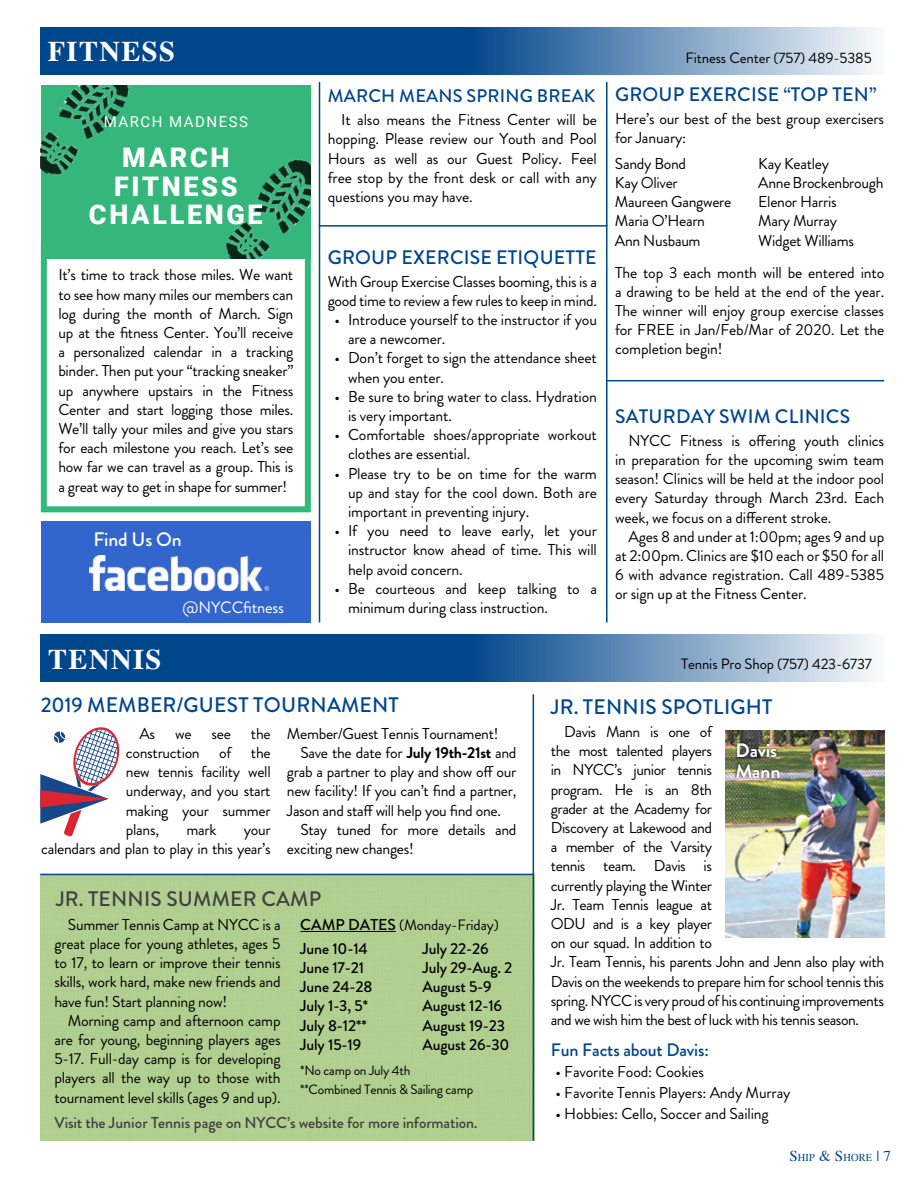
<style>
.page{position:relative;width:918px;height:1188px;background:#fff}
.page>*{position:absolute;margin:0;border:0;box-sizing:border-box;transform-origin:0 0}
.t1{font:700 28.5px "Times";letter-spacing:.05em;color:#fff}
.t2{font:900 27px/28.5px "Roboto";letter-spacing:.1em;color:#fff;text-align:center}
.t3{font:500 21px "Brandon Grotesque";letter-spacing:.01em;color:#00468b}
.t4{font:500 21px "Brandon Grotesque";letter-spacing:.01em;color:#414042}
.t5{font:500 19.5px "Brandon Grotesque";letter-spacing:.01em;color:#00468b}
.t6{font:700 19.5px/21px "Brandon Grotesque";letter-spacing:-.01em;color:#fff}
.t7{font:500 19.5px "Brandon Grotesque";letter-spacing:-.01em;color:#fff}
.t8{font:500 18.15px "Brandon Grotesque";letter-spacing:.01em;color:#00468b}
.t9{font:500 18px "Brandon Grotesque";letter-spacing:-.01em;color:#00468b}
.t10{font:16.5px "Brandon Grotesque";letter-spacing:-.01em;color:#fff}
.t11{font:15.75px/19.2px "Brandon Grotesque";letter-spacing:-.02em;color:#000}
.t12{font:500 15.75px/19.2px "Brandon Grotesque";letter-spacing:-.01em;color:#000}
.t13{font:500 15.75px "Brandon Grotesque";letter-spacing:-.01em;color:#414042}
.t14{font:15px "Brandon Grotesque";letter-spacing:-.01em;color:#000}
.t15{font:15px "Roboto";letter-spacing:.1em;color:#fff}
.t16{font:13.5px/19.2px "Brandon Grotesque";letter-spacing:-.02em;color:#000}
.t17{font:10.5px "Times";letter-spacing:.015em;color:#00468b}
.s1{font-weight:700}
.s2{font-weight:500;font-size:15.75px}
.s3{font-size:15px}
</style>
<div class="page">
<div style="left:40px;top:875px;width:493px;height:266px;background:#b1cf8f"></div>
<svg style="left:40px;top:27px;width:833px;height:48px;background:#3b70a5"></svg>
<hr style="left:607px;top:380px;width:277px;height:1px;background:#00468b">
<svg style="left:41px;top:635px;width:832px;height:47px;background:#3b70a5"></svg>
<hr style="left:606px;top:82px;width:2px;height:541px;background:#00468b">
<div style="left:41px;top:241px;width:270px;height:271px;border:6px solid #31b97b"></div>
<div style="left:41px;top:85px;width:270px;height:173px;background:#35b77c"></div>
<img style="left:225px;top:159px;width:86px;height:99px">
<img style="left:41px;top:85px;width:88px;height:90px">
<hr style="left:319px;top:225px;width:289px;height:2px;background:#00468b">
<hr style="left:319px;top:82px;width:1px;height:541px;background:#00468b">
<div style="left:41px;top:521px;width:270px;height:102px;background:#36c"></div>
<img style="left:90px;top:555px;width:178px;height:35px">
<svg style="left:40px;top:727px;width:79px;height:109px"></svg>
<img style="left:726px;top:730px;width:158px;height:208px">
<div style="left:734px;top:741px;width:46px;height:37px;background:#000;opacity:.75"></div>
<hr style="left:533px;top:694px;width:1px;height:447px;background:#00468b">
<hr style="left:40px;top:874px;width:493px;height:1px;background:#00468b">
<hr style="left:300px;top:931px;width:96px;height:1px;background:#000">
<h1 class="t1" style="left:48px;top:24px;width:129px">FITNESS</h1>
<p class="t15" style="left:104px;top:111px;width:146px">MARCH MADNESS</p>
<h2 class="t2" style="left:89px;top:143px;width:175px">MARCH<br>FITNESS<br>CHALLENGE</h2>
<p class="t11" style="left:58px;top:266px;width:237px;text-align:justify">It’s time to track those miles. We want to see how many miles our members can log during the month of March. Sign up at the fitness Center. You’ll receive a personalized calendar in a tracking binder. Then put your “tracking sneaker” up anywhere upstairs in the Fitness Center and start logging those miles.<br>We’ll tally your miles and give you stars for each milestone you reach. Let’s see how far we can travel as a group. This is a great way to get in shape for summer!</p>
<p class="t7" style="left:93px;top:526px;width:90px">Find Us On</p>
<p class="t10" style="left:182px;top:596px;width:103px">@NYCCfitness</p>
<p class="t8" style="left:328px;top:84px;width:269px">MARCH MEANS SPRING BREAK</p>
<p class="t11" style="left:328px;top:110px;width:271px;text-align:justify;text-indent:13px">It also means the Fitness Center will be hopping. Please review our Youth and Pool Hours as well as our Guest Policy. Feel free stop by the front desk or call with any questions you may have.</p>
<p class="t5" style="left:328px;top:244px;width:270px">GROUP EXERCISE ETIQUETTE</p>
<p class="t11" style="left:328px;top:272px;width:271px">With Group Exercise Classes booming, this is a good time to review a few rules to keep in mind.</p>
<p class="t11" style="left:348px;top:310px;width:250px;text-indent:-13px">• Introduce yourself to the instructor if you are a newcomer.</p>
<p class="t11" style="left:348px;top:349px;width:251px;text-indent:-13px">• Don’t forget to sign the attendance sheet when you enter.</p>
<p class="t11" style="left:348px;top:387px;width:251px;text-indent:-13px">• Be sure to bring water to class. Hydration is very important.</p>
<p class="t11" style="left:348px;top:425px;width:250px;text-indent:-13px">• Comfortable shoes/appropriate workout clothes are essential.</p>
<p class="t11" style="left:348px;top:464px;width:251px;text-align:justify;text-indent:-13px">• Please try to be on time for the warm up and stay for the cool down. Both are important in preventing injury.</p>
<p class="t11" style="left:348px;top:521px;width:251px;text-align:justify;text-indent:-13px">• If you need to leave early, let your instructor know ahead of time. This will help avoid concern.</p>
<p class="t11" style="left:348px;top:579px;width:251px;text-indent:-13px">• Be courteous and keep talking to a minimum during class instruction.</p>
<p class="t14" style="left:685px;top:48px;width:188px">Fitness Center (757) 489-5385</p>
<p class="t5" style="left:615px;top:81px;width:263px">GROUP EXERCISE “TOP TEN”</p>
<p class="t11" style="left:615px;top:109px;width:271px">Here’s our best of the best group exercisers for January:</p>
<p class="t11" style="left:615px;top:154px;width:118px">Sandy Bond<br>Kay Oliver<br>Maureen Gangwere<br>Maria O’Hearn<br>Ann Nusbaum</p>
<p class="t11" style="left:758px;top:154px;width:127px">Kay Keatley<br>Anne Brockenbrough<br>Elenor Harris<br>Mary Murray<br>Widget Williams</p>
<p class="t11" style="left:615px;top:263px;width:271px;text-align:justify">The top 3 each month will be entered into a drawing to be held at the end of the year.<br>The winner will enjoy group exercise classes for FREE in Jan/Feb/Mar of 2020. Let the completion begin!</p>
<p class="t5" style="left:615px;top:403px;width:237px">SATURDAY SWIM CLINICS</p>
<p class="t11" style="left:615px;top:431px;width:271px;text-align:justify;text-indent:13px">NYCC Fitness is offering youth clinics in preparation for the upcoming swim team season! Clinics will be held at the indoor pool every Saturday through March 23rd. Each week, we focus on a different stroke.</p>
<p class="t11" style="left:615px;top:527px;width:271px;text-align:justify;text-indent:13px">Ages 8 and under at 1:00pm; ages 9 and up at 2:00pm. Clinics are $10 each or $50 for all 6 with advance registration. Call 489-5385 or sign up at the Fitness Center.</p>
<h1 class="t1" style="left:48px;top:632px;width:115px">TENNIS</h1>
<p class="t14" style="left:681px;top:654px;width:193px">Tennis Pro Shop (757) 423-6737</p>
<h3 class="t3" style="left:41px;top:690px;width:360px">2019 MEMBER/GUEST TOURNAMENT</h3>
<p class="t11" style="left:139px;top:724px;width:17px">As</p>
<p class="t11" style="left:175px;top:724px;width:18px">we</p>
<p class="t11" style="left:212px;top:724px;width:21px">see</p>
<p class="t11" style="left:126px;top:724px;width:146px;text-align:justify;text-indent:125px">the construction of the new tennis facility well underway, and you start making your summer plans,</p>
<p class="t11" style="left:186px;top:820px;width:31px">mark</p>
<p class="t11" style="left:41px;top:820px;width:231px;text-align:right">your<br>calendars and plan to play in this year’s</p>
<p class="t11" style="left:287px;top:724px;width:213px">Member/Guest Tennis Tournament!</p>
<p class="t11" style="left:300px;top:743px;width:218px">Save the date for <span class="s1">July 19th-21st</span> and</p>
<p class="t11" style="left:287px;top:762px;width:231px">grab a partner to play and show off our</p>
<p class="t11" style="left:287px;top:782px;width:231px">new facility! If you can’t find a partner,</p>
<p class="t11" style="left:287px;top:801px;width:215px">Jason and staff will help you find one.</p>
<p class="t11" style="left:300px;top:820px;width:218px">Stay tuned for more details and</p>
<p class="t11" style="left:287px;top:839px;width:128px">exciting new changes!</p>
<h3 class="t4" style="left:56px;top:884px;width:267px">JR. TENNIS SUMMER CAMP</h3>
<p class="t11" style="left:54px;top:915px;width:228px;text-align:justify;text-indent:13px">Summer Tennis Camp at NYCC is a great place for young athletes, ages 5 to 17, to learn or improve their tennis skills, work hard, make new friends and have fun! Start planning now!</p>
<p class="t11" style="left:54px;top:1011px;width:228px;text-align:justify;text-indent:13px">Morning camp and afternoon camp are for young, beginning players ages 5-17. Full-day camp is for developing players all the way up to those with tournament level skills (ages 9 and up).</p>
<p class="t14" style="left:300px;top:914px;width:200px"><span class="s2">CAMP DATES</span> (Monday-Friday)</p>
<p class="t12" style="left:300px;top:939px;width:74px">June 10-14<br>June 17-21<br>June 24-28<br>July 1-3, 5*<br>July 8-12**<br>July 15-19</p>
<p class="t12" style="left:422px;top:939px;width:91px">July 22-26<br>July 29-Aug. 2<br>August 5-9<br>August 12-16<br>August 19-23<br>August 26-30</p>
<p class="t16" style="left:300px;top:1061px;width:174px">*No camp on July 4th **Combined Tennis &amp; Sailing camp</p>
<p class="t13" style="left:54px;top:1111px;width:425px">Visit the Junior Tennis page on NYCC’s website for more information.</p>
<h3 class="t3" style="left:551px;top:692px;width:223px">JR. TENNIS SPOTLIGHT</h3>
<p class="t11" style="left:551px;top:722px;width:335px;text-indent:13px">Davis Mann is one of<br>the most talented players<br>in NYCC’s junior tennis<br>program. He is an 8th<br>grader at the Academy for<br>Discovery at Lakewood and<br>a member of the Varsity<br>tennis team. Davis is<br>currently playing the Winter<br>Jr. Team Tennis league at<br>ODU and is a key player<br>on our squad. In addition to<br>Jr. Team Tennis, his parents John and Jenn also play with<br>Davis on the weekends to prepare him for school tennis this spring. NYCC is very proud of his continuing improvements and we wish him the best of luck with his tennis season.</p>
<p class="t9" style="left:551px;top:1038px;width:160px">Fun Facts about Davis:</p>
<p class="t11" style="left:555px;top:1062px;width:150px">• Favorite Food: Cookies</p>
<p class="t11" style="left:555px;top:1083px;width:237px">• Favorite Tennis Players: Andy Murray</p>
<p class="t11" style="left:555px;top:1104px;width:215px">• Hobbies: Cello, Soccer and Sailing</p>
<p class="t6" style="left:735px;top:740px;width:47px">Davis<br>Mann</p>
<p class="t17" style="left:789px;top:1147px;width:103px"><span class="s3">S</span>HIP <span class="s3">&amp; S</span>HORE <span class="s3">| 7</span></p>
</div>
